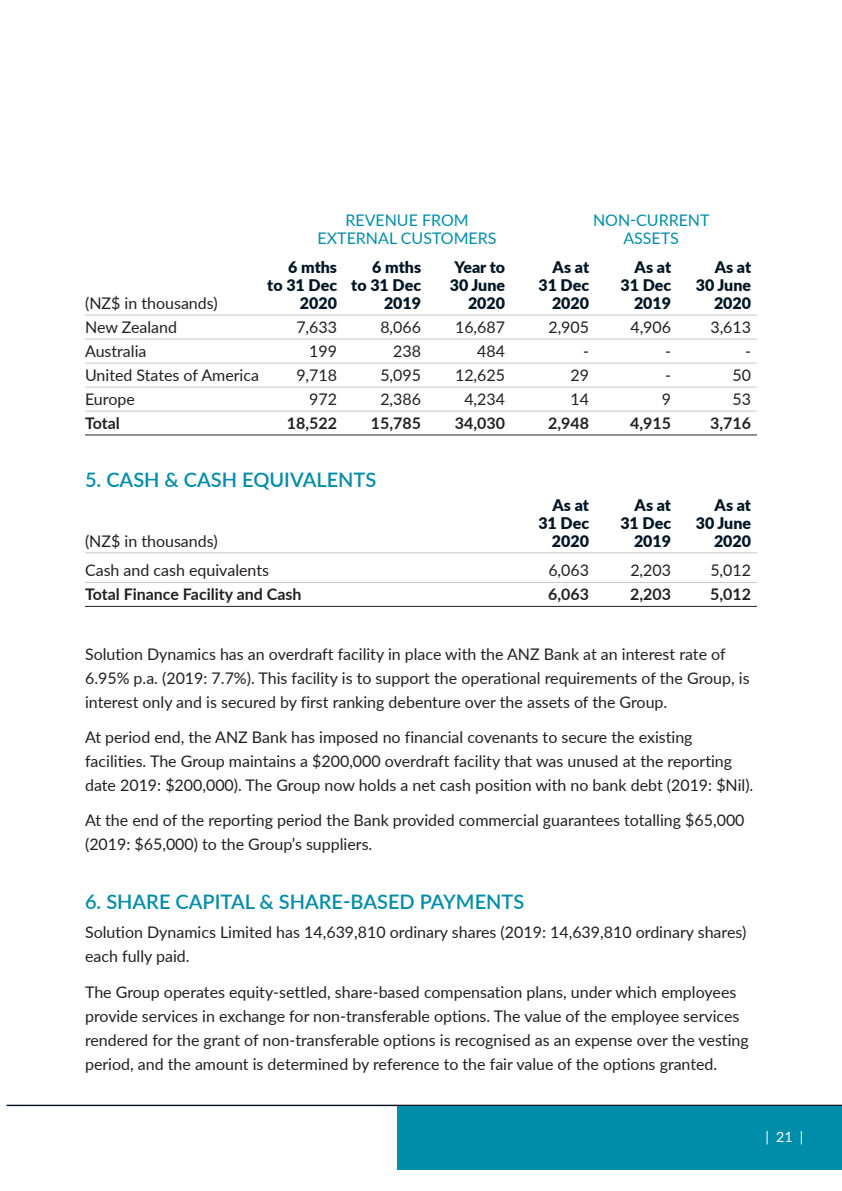
<style>
.page{position:relative;width:842px;height:1191px;background:#fff}
.page>*{position:absolute;margin:0;border:0;box-sizing:border-box;transform-origin:0 0}
.t1{font:600 20px "Lato";color:#008da9}
.t2{font:16px/24px "Lato";color:#231f20}
.t3{font:900 16px "Lato";color:#001524}
.t4{font:700 16px "Lato";color:#231f20}
.t5{font:16px "Lato";color:#008da9}
.t6{font:14.2px "Lato";color:#fff}
</style>
<div class="page">
<hr style="left:85px;top:314px;width:672px;height:1px;background:#c7c8ca">
<hr style="left:85px;top:338px;width:672px;height:1px;background:#c7c8ca">
<hr style="left:85px;top:362px;width:672px;height:1px;background:#c7c8ca">
<hr style="left:85px;top:386px;width:672px;height:1px;background:#c7c8ca">
<hr style="left:85px;top:410px;width:672px;height:1px;background:#c7c8ca">
<hr style="left:85px;top:434px;width:672px;height:1px;background:#231f20">
<hr style="left:85px;top:552px;width:672px;height:1px;background:#c7c8ca">
<hr style="left:85px;top:582px;width:672px;height:1px;background:#c7c8ca">
<hr style="left:85px;top:606px;width:672px;height:1px;background:#231f20">
<hr style="left:6px;top:1104px;width:836px;height:2px;background:#001524">
<div style="left:398px;top:1106px;width:444px;height:63px;background:#008da9"></div>
<p class="t5" style="left:345px;top:208px;width:125px">REVENUE FROM</p>
<p class="t5" style="left:593px;top:208px;width:118px">NON-CURRENT</p>
<p class="t5" style="left:318px;top:226px;width:180px">EXTERNAL CUSTOMERS</p>
<p class="t5" style="left:623px;top:226px;width:57px">ASSETS</p>
<p class="t3" style="left:288px;top:255px;width:50px">6 mths</p>
<p class="t3" style="left:372px;top:255px;width:50px">6 mths</p>
<p class="t3" style="left:454px;top:255px;width:52px">Year to</p>
<p class="t3" style="left:553px;top:255px;width:38px">As at</p>
<p class="t3" style="left:635px;top:255px;width:38px">As at</p>
<p class="t3" style="left:715px;top:255px;width:38px">As at</p>
<p class="t3" style="left:267px;top:273px;width:155px">to 31 Dec to 31 Dec</p>
<p class="t3" style="left:450px;top:273px;width:57px">30 June</p>
<p class="t3" style="left:538px;top:273px;width:52px">31 Dec</p>
<p class="t3" style="left:620px;top:273px;width:52px">31 Dec</p>
<p class="t3" style="left:696px;top:273px;width:57px">30 June</p>
<p class="t2" style="left:85px;top:290px;width:134px">(NZ$ in thousands)</p>
<p class="t3" style="left:300px;top:291px;width:39px">2020</p>
<p class="t3" style="left:384px;top:291px;width:39px">2019</p>
<p class="t3" style="left:468px;top:291px;width:39px">2020</p>
<p class="t3" style="left:552px;top:291px;width:39px">2020</p>
<p class="t3" style="left:634px;top:291px;width:39px">2019</p>
<p class="t3" style="left:714px;top:291px;width:39px">2020</p>
<p class="t2" style="left:85px;top:314px;width:93px">New Zealand</p>
<p class="t2" style="left:296px;top:314px;width:42px">7,633</p>
<p class="t2" style="left:380px;top:314px;width:42px">8,066</p>
<p class="t2" style="left:455px;top:314px;width:52px">16,687</p>
<p class="t2" style="left:548px;top:314px;width:42px">2,905</p>
<p class="t2" style="left:630px;top:314px;width:42px">4,906</p>
<p class="t2" style="left:710px;top:314px;width:42px">3,613</p>
<p class="t2" style="left:85px;top:338px;width:63px">Australia</p>
<p class="t2" style="left:309px;top:338px;width:29px">199</p>
<p class="t2" style="left:393px;top:338px;width:29px">238</p>
<p class="t2" style="left:477px;top:338px;width:29px">484</p>
<p class="t2" style="left:583px;top:338px;width:7px">-</p>
<p class="t2" style="left:665px;top:338px;width:7px">-</p>
<p class="t2" style="left:745px;top:338px;width:7px">-</p>
<p class="t2" style="left:85px;top:362px;width:175px">United States of America</p>
<p class="t2" style="left:296px;top:362px;width:42px">9,718</p>
<p class="t2" style="left:380px;top:362px;width:42px">5,095</p>
<p class="t2" style="left:455px;top:362px;width:52px">12,625</p>
<p class="t2" style="left:570px;top:362px;width:20px">29</p>
<p class="t2" style="left:665px;top:362px;width:7px">-</p>
<p class="t2" style="left:732px;top:362px;width:20px">50</p>
<p class="t2" style="left:85px;top:386px;width:51px">Europe</p>
<p class="t2" style="left:309px;top:386px;width:29px">972</p>
<p class="t2" style="left:380px;top:386px;width:42px">2,386</p>
<p class="t2" style="left:464px;top:386px;width:42px">4,234</p>
<p class="t2" style="left:570px;top:386px;width:20px">14</p>
<p class="t2" style="left:662px;top:386px;width:11px">9</p>
<p class="t2" style="left:732px;top:386px;width:20px">53</p>
<p class="t4" style="left:85px;top:411px;width:36px">Total</p>
<p class="t4" style="left:287px;top:411px;width:52px">18,522</p>
<p class="t4" style="left:371px;top:411px;width:52px">15,785</p>
<p class="t4" style="left:455px;top:411px;width:52px">34,030</p>
<p class="t4" style="left:548px;top:411px;width:42px">2,948</p>
<p class="t4" style="left:630px;top:411px;width:42px">4,915</p>
<p class="t4" style="left:710px;top:411px;width:42px">3,716</p>
<p class="t1" style="left:85px;top:465px;width:293px">5. CASH &amp; CASH EQUIVALENTS</p>
<p class="t3" style="left:553px;top:493px;width:38px">As at</p>
<p class="t3" style="left:635px;top:493px;width:38px">As at</p>
<p class="t3" style="left:715px;top:493px;width:38px">As at</p>
<p class="t3" style="left:538px;top:511px;width:52px">31 Dec</p>
<p class="t3" style="left:620px;top:511px;width:52px">31 Dec</p>
<p class="t3" style="left:696px;top:511px;width:57px">30 June</p>
<p class="t2" style="left:85px;top:528px;width:134px">(NZ$ in thousands)</p>
<p class="t3" style="left:552px;top:529px;width:39px">2020</p>
<p class="t3" style="left:634px;top:529px;width:39px">2019</p>
<p class="t3" style="left:714px;top:529px;width:39px">2020</p>
<p class="t2" style="left:85px;top:558px;width:185px">Cash and cash equivalents</p>
<p class="t2" style="left:548px;top:558px;width:42px">6,063</p>
<p class="t2" style="left:630px;top:558px;width:42px">2,203</p>
<p class="t2" style="left:710px;top:558px;width:42px">5,012</p>
<p class="t4" style="left:85px;top:583px;width:218px">Total Finance Facility and Cash</p>
<p class="t4" style="left:548px;top:583px;width:42px">6,063</p>
<p class="t4" style="left:630px;top:583px;width:42px">2,203</p>
<p class="t4" style="left:710px;top:583px;width:42px">5,012</p>
<p class="t2" style="left:85px;top:641px;width:666px">Solution Dynamics has an overdraft facility in place with the ANZ Bank at an interest rate of<br>6.95% p.a. (2019: 7.7%). This facility is to support the operational requirements of the Group, is interest only and is secured by first ranking debenture over the assets of the Group.</p>
<p class="t2" style="left:85px;top:724px;width:670px">At period end, the ANZ Bank has imposed no financial covenants to secure the existing facilities. The Group maintains a $200,000 overdraft facility that was unused at the reporting date 2019: $200,000). The Group now holds a net cash position with no bank debt (2019: $Nil).</p>
<p class="t2" style="left:85px;top:808px;width:661px">At the end of the reporting period the Bank provided commercial guarantees totalling $65,000 (2019: $65,000) to the Group’s suppliers.</p>
<p class="t1" style="left:85px;top:886px;width:441px">6. SHARE CAPITAL &amp; SHARE-BASED PAYMENTS</p>
<p class="t2" style="left:85px;top:919px;width:663px">Solution Dynamics Limited has 14,639,810 ordinary shares (2019: 14,639,810 ordinary shares) each fully paid.</p>
<p class="t2" style="left:85px;top:979px;width:665px">The Group operates equity-settled, share-based compensation plans, under which employees provide services in exchange for non-transferable options. The value of the employee services rendered for the grant of non-transferable options is recognised as an expense over the vesting period, and the amount is determined by reference to the fair value of the options granted.</p>
<p class="t6" style="left:765px;top:1126px;width:40px">| 21 |</p>
</div>
